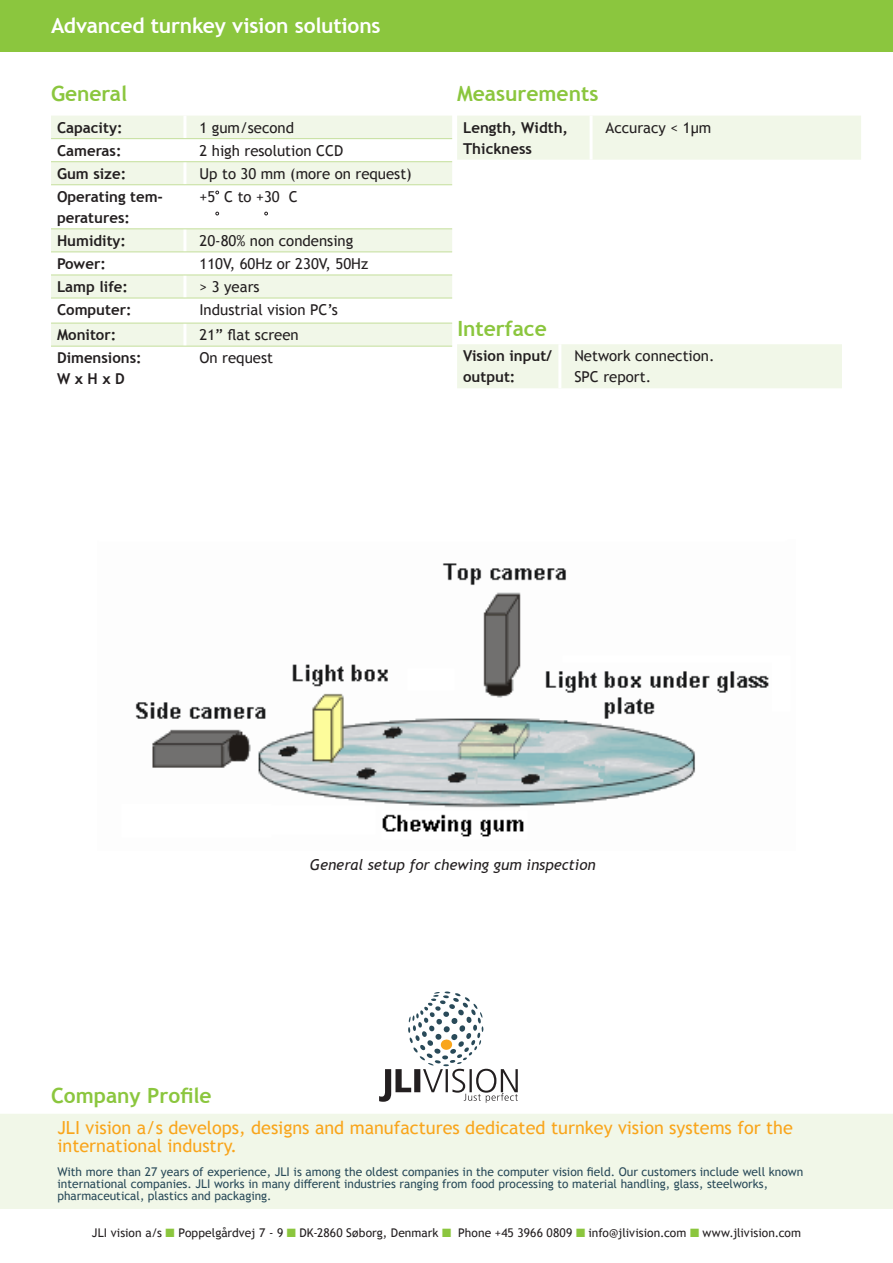
<style>
.page{position:relative;width:893px;height:1263px;background:#fff}
.page>*{position:absolute;margin:0;border:0;box-sizing:border-box;transform-origin:0 0}
.t1{font:700 21px "Trebuchet MS";color:#8bc63e}
.t2{font:700 21px "Trebuchet MS";letter-spacing:-.01em;color:#fff}
.t3{font:18px "Trebuchet MS";color:#f9a51b}
.t4{font:15px "Trebuchet MS";color:#231f20}
.t5{font:700 15px/21px "Trebuchet MS";color:#231f20}
.t6{font:italic 15px "Trebuchet MS";color:#231f20}
.t7{font:12px "Trebuchet MS";color:#294a59}
.t8{font:12px "Trebuchet MS";letter-spacing:.005em;color:#231f20}
.s1{color:#8bc63e}
</style>
<div class="page">
<svg style="left:379px;top:991px;width:139px;height:112px"></svg>
<div style="left:0;top:0;width:893px;height:51px;background:#8bc63e"></div>
<div style="left:457px;top:116px;width:404px;height:44px;background:#f1f7e8"></div>
<hr style="left:590px;top:116px;width:3px;height:44px;background:#fff">
<div style="left:457px;top:344px;width:385px;height:44px;background:#f1f7e8"></div>
<hr style="left:558px;top:344px;width:3px;height:44px;background:#fff">
<svg style="left:51px;top:116px;width:401px;height:230px;fill:#f1f7e8"></svg>
<hr style="left:183px;top:116px;width:3px;height:22px;background:#fff">
<hr style="left:183px;top:139px;width:3px;height:23px;background:#fff">
<hr style="left:183px;top:162px;width:3px;height:23px;background:#fff">
<hr style="left:183px;top:185px;width:3px;height:44px;background:#fff">
<hr style="left:183px;top:229px;width:3px;height:23px;background:#fff">
<hr style="left:183px;top:252px;width:3px;height:23px;background:#fff">
<hr style="left:183px;top:275px;width:3px;height:23px;background:#fff">
<hr style="left:183px;top:298px;width:3px;height:25px;background:#fff">
<hr style="left:183px;top:323px;width:3px;height:23px;background:#fff">
<hr style="left:51px;top:138px;width:134px;height:1px;background:#c4df9b">
<hr style="left:185px;top:138px;width:267px;height:1px;background:#c4df9b">
<hr style="left:51px;top:161px;width:134px;height:1px;background:#c4df9b">
<hr style="left:185px;top:161px;width:267px;height:1px;background:#c4df9b">
<hr style="left:51px;top:185px;width:134px;height:1px;background:#c4df9b">
<hr style="left:185px;top:185px;width:267px;height:1px;background:#c4df9b">
<hr style="left:51px;top:229px;width:134px;height:1px;background:#c4df9b">
<hr style="left:185px;top:229px;width:267px;height:1px;background:#c4df9b">
<hr style="left:51px;top:252px;width:134px;height:1px;background:#c4df9b">
<hr style="left:185px;top:252px;width:267px;height:1px;background:#c4df9b">
<hr style="left:51px;top:275px;width:134px;height:1px;background:#c4df9b">
<hr style="left:185px;top:275px;width:267px;height:1px;background:#c4df9b">
<hr style="left:51px;top:298px;width:134px;height:1px;background:#c4df9b">
<hr style="left:185px;top:298px;width:267px;height:1px;background:#c4df9b">
<hr style="left:51px;top:323px;width:134px;height:1px;background:#c4df9b">
<hr style="left:185px;top:323px;width:267px;height:1px;background:#c4df9b">
<hr style="left:51px;top:346px;width:134px;height:1px;background:#c4df9b">
<hr style="left:185px;top:346px;width:267px;height:1px;background:#c4df9b">
<svg style="left:215px;top:212px;width:4px;height:3px"></svg>
<svg style="left:215px;top:191px;width:4px;height:3px"></svg>
<div style="left:0;top:1114px;width:893px;height:95px;background:#f1f7e8"></div>
<svg style="left:264px;top:212px;width:4px;height:3px"></svg>
<img style="left:135px;top:563px;width:634px;height:274px">
<p class="t2" style="left:51px;top:13px;width:331px">Advanced turnkey vision solutions</p>
<p class="t1" style="left:51px;top:80px;width:78px">General</p>
<p class="t1" style="left:457px;top:80px;width:143px">Measurements</p>
<p class="t5" style="left:57px;top:117px;width:67px">Capacity:</p>
<p class="t4" style="left:199px;top:118px;width:96px">1 gum/second</p>
<p class="t5" style="left:57px;top:140px;width:66px">Cameras:</p>
<p class="t4" style="left:199px;top:141px;width:145px">2 high resolution CCD</p>
<p class="t5" style="left:57px;top:163px;width:71px">Gum size:</p>
<p class="t4" style="left:199px;top:164px;width:214px">Up to 30 mm (more on request)</p>
<p class="t5" style="left:57px;top:186px;width:108px">Operating tem&shy;peratures:</p>
<p class="t4" style="left:199px;top:187px;width:100px">+5 C to +30 C</p>
<p class="t5" style="left:57px;top:230px;width:71px">Humidity:</p>
<p class="t4" style="left:199px;top:231px;width:155px">20-80% non condensing</p>
<p class="t5" style="left:57px;top:253px;width:50px">Power:</p>
<p class="t4" style="left:199px;top:254px;width:170px">110V, 60Hz or 230V, 50Hz</p>
<p class="t5" style="left:57px;top:276px;width:73px">Lamp life:</p>
<p class="t4" style="left:199px;top:277px;width:62px">&gt; 3 years</p>
<p class="t5" style="left:57px;top:299px;width:76px">Computer:</p>
<p class="t4" style="left:199px;top:300px;width:140px">Industrial vision PC’s</p>
<p class="t5" style="left:57px;top:324px;width:61px">Monitor:</p>
<p class="t4" style="left:199px;top:325px;width:101px">21” flat screen</p>
<p class="t5" style="left:57px;top:347px;width:86px">Dimensions:</p>
<p class="t5" style="left:57px;top:368px;width:69px">W x H x D</p>
<p class="t4" style="left:199px;top:348px;width:75px">On request</p>
<p class="t5" style="left:463px;top:117px;width:106px">Length, Width,<br>Thickness</p>
<p class="t4" style="left:606px;top:118px;width:107px">Accuracy &lt; 1μm</p>
<p class="t1" style="left:457px;top:315px;width:91px">Interface</p>
<p class="t5" style="left:463px;top:345px;width:91px">Vision input/ output:</p>
<p class="t4" style="left:574px;top:346px;width:142px">Network connection.</p>
<p class="t4" style="left:574px;top:367px;width:78px">SPC report.</p>
<p class="t6" style="left:310px;top:855px;width:287px">General setup for chewing gum inspection</p>
<p class="t1" style="left:51px;top:1082px;width:162px">Company Profile</p>
<p class="t3" style="left:57px;top:1116px;width:737px">JLI vision a/s develops, designs and manufactures dedicated turnkey vision systems for the</p>
<p class="t3" style="left:57px;top:1134px;width:181px">international industry.</p>
<p class="t7" style="left:57px;top:1164px;width:747px">With more than 27 years of experience, JLI is among the oldest companies in the computer vision field. Our customers include well known</p>
<p class="t7" style="left:57px;top:1176px;width:712px">international companies. JLI works in many different industries ranging from food processing to material handling, glass, steelworks,</p>
<p class="t7" style="left:57px;top:1188px;width:216px">pharmaceutical, plastics and packaging.</p>
<p class="t8" style="left:92px;top:1225px;width:711px">JLI vision a/s <span class="s1">■</span> Poppelgårdvej 7 - 9 <span class="s1">■</span> DK-2860 Søborg, Denmark <span class="s1">■</span> Phone +45 3966 0809 <span class="s1">■</span> info@jlivision.com <span class="s1">■</span> www.jlivision.com</p>
</div>
